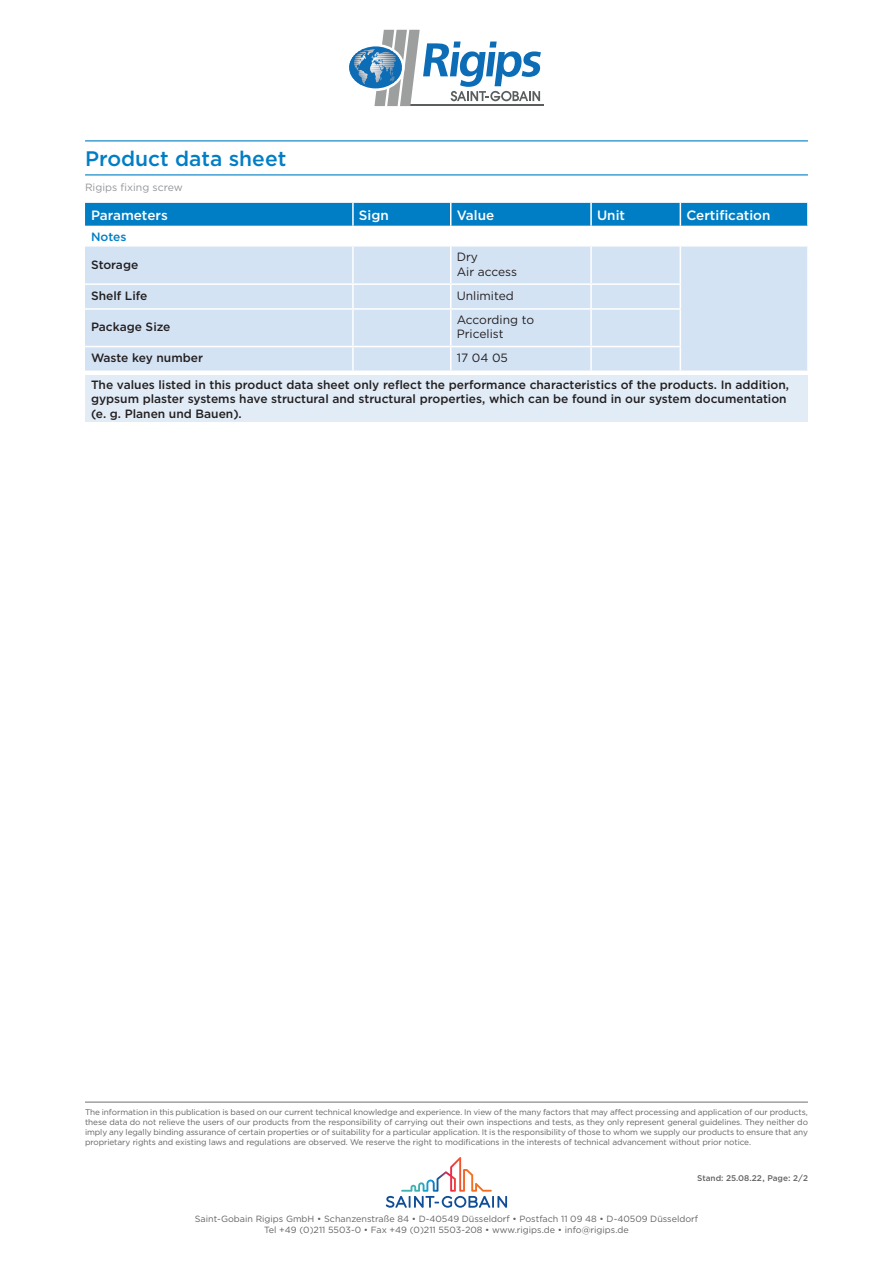
<style>
.page{position:relative;width:893px;height:1263px;background:#fff}
.page>*{position:absolute;margin:0;border:0;box-sizing:border-box;transform-origin:0 0}
.t1{font:500 21px "Gotham";color:#007ec5}
.column_header_column{font:500 13.5px "Gotham";color:#fff}
.Note{font:500 12px/14.4px "Gotham";color:#231f20}
.column_3{font:12px/14.4px "Gotham";color:#231f20}
.column_1{font:500 12px "Gotham";color:#231f20}
.attribute_group{font:500 12px "Gotham";color:#007ec5}
.Product_Name_second{font:10.5px "Gotham";color:#939598}
.t2{font:9px/10.8px "Gotham";color:#636366;text-align:center}
.t3{font:8.25px/9.8px "Gotham";letter-spacing:-.01em;color:#636366;text-align:justify}
.t4{font:500 8.25px "Gotham";color:#636366}
</style>
<div class="page">
<hr style="left:85px;top:140px;width:723px;height:1px;background:#007ec5">
<hr style="left:85px;top:174px;width:723px;height:1px;background:#007ec5">
<hr style="left:85px;top:1101px;width:723px;height:2px;background:#9d9fa2">
<svg style="left:386px;top:1157px;width:121px;height:51px"></svg>
<hr style="left:410px;top:105px;width:134px;height:1px;background:#5b5e5e">
<svg style="left:349px;top:30px;width:192px;height:76px"></svg>
<div style="left:85px;top:247px;width:722px;height:124px;background:#d4e3f4"></div>
<div style="left:85px;top:203px;width:722px;height:23px;background:#007ec5"></div>
<hr style="left:352px;top:247px;width:2px;height:36px;background:#fff">
<hr style="left:450px;top:247px;width:1px;height:36px;background:#fff">
<hr style="left:590px;top:247px;width:2px;height:36px;background:#fff">
<hr style="left:85px;top:283px;width:268px;height:2px;background:#fff">
<hr style="left:353px;top:283px;width:98px;height:2px;background:#fff">
<hr style="left:352px;top:285px;width:2px;height:23px;background:#fff">
<hr style="left:451px;top:283px;width:140px;height:2px;background:#fff">
<svg style="left:450px;top:285px;width:1px;height:23px"></svg>
<hr style="left:591px;top:283px;width:90px;height:2px;background:#fff">
<hr style="left:590px;top:285px;width:2px;height:23px;background:#fff">
<hr style="left:85px;top:308px;width:268px;height:2px;background:#fff">
<hr style="left:353px;top:308px;width:98px;height:2px;background:#fff">
<hr style="left:352px;top:310px;width:2px;height:36px;background:#fff">
<hr style="left:451px;top:308px;width:140px;height:2px;background:#fff">
<hr style="left:450px;top:310px;width:1px;height:36px;background:#fff">
<hr style="left:591px;top:308px;width:90px;height:2px;background:#fff">
<hr style="left:590px;top:310px;width:2px;height:36px;background:#fff">
<hr style="left:85px;top:346px;width:268px;height:1px;background:#fff">
<hr style="left:353px;top:346px;width:98px;height:1px;background:#fff">
<hr style="left:352px;top:347px;width:2px;height:24px;background:#fff">
<hr style="left:451px;top:346px;width:140px;height:1px;background:#fff">
<svg style="left:450px;top:347px;width:1px;height:24px"></svg>
<hr style="left:591px;top:346px;width:90px;height:1px;background:#fff">
<hr style="left:590px;top:347px;width:2px;height:24px;background:#fff">
<hr style="left:680px;top:247px;width:1px;height:36px;background:#fff">
<svg style="left:680px;top:285px;width:1px;height:23px"></svg>
<hr style="left:680px;top:310px;width:1px;height:36px;background:#fff">
<svg style="left:680px;top:347px;width:1px;height:24px"></svg>
<div style="left:85px;top:375px;width:723px;height:47px;background:#e1ecf7"></div>
<h1 class="t1" style="left:85px;top:145px;width:203px">Product data sheet</h1>
<p class="Product_Name_second" style="left:85px;top:181px;width:99px">Rigips fixing screw</p>
<p class="column_header_column" style="left:91px;top:206px;width:78px">Parameters</p>
<p class="column_header_column" style="left:359px;top:206px;width:31px">Sign</p>
<p class="column_header_column" style="left:457px;top:206px;width:39px">Value</p>
<p class="column_header_column" style="left:597px;top:206px;width:29px">Unit</p>
<p class="column_header_column" style="left:686px;top:206px;width:86px">Certification</p>
<p class="attribute_group" style="left:91px;top:228px;width:37px">Notes</p>
<p class="column_1" style="left:91px;top:256px;width:49px">Storage</p>
<p class="column_3" style="left:457px;top:250px;width:23px">Dry</p>
<p class="column_3" style="left:457px;top:264px;width:62px">Air access</p>
<p class="column_1" style="left:91px;top:288px;width:58px">Shelf Life</p>
<p class="column_3" style="left:457px;top:288px;width:59px">Unlimited</p>
<p class="column_1" style="left:91px;top:319px;width:81px">Package Size</p>
<p class="column_3" style="left:457px;top:312px;width:79px">According to<br>Pricelist</p>
<p class="column_1" style="left:91px;top:350px;width:113px">Waste key number</p>
<p class="column_3" style="left:457px;top:350px;width:53px">17 04 05</p>
<p class="Note" style="left:91px;top:377px;width:699px">The values listed in this product data sheet only reflect the performance characteristics of the products. In addition, gypsum plaster systems have structural and structural properties, which can be found in our system documentation (e. g. Planen und Bauen).</p>
<p class="t3" style="left:85px;top:1107px;width:724px">The information in this publication is based on our current technical knowledge and experience. In view of the many factors that may affect processing and application of our products, these data do not relieve the users of our products from the responsibility of carrying out their own inspections and tests, as they only represent general guidelines. They neither do imply any legally binding assurance of certain properties or of suitability for a particular application. It is the responsibility of those to whom we supply our products to ensure that any proprietary rights and existing laws and regulations are observed. We reserve the right to modifications in the interests of technical advancement without prior notice.</p>
<p class="t4" style="left:697px;top:1173px;width:112px">Stand: 25.08.22, Page: 2/2</p>
<p class="t2" style="left:195px;top:1213px;width:505px">Saint-Gobain Rigips GmbH • Schanzenstraße 84 • D-40549 Düsseldorf • Postfach 11 09 48 • D-40509 Düsseldorf<br>Tel +49 (0)211 5503-0 • Fax +49 (0)211 5503-208 • www.rigips.de • info@rigips.de</p>
</div>
